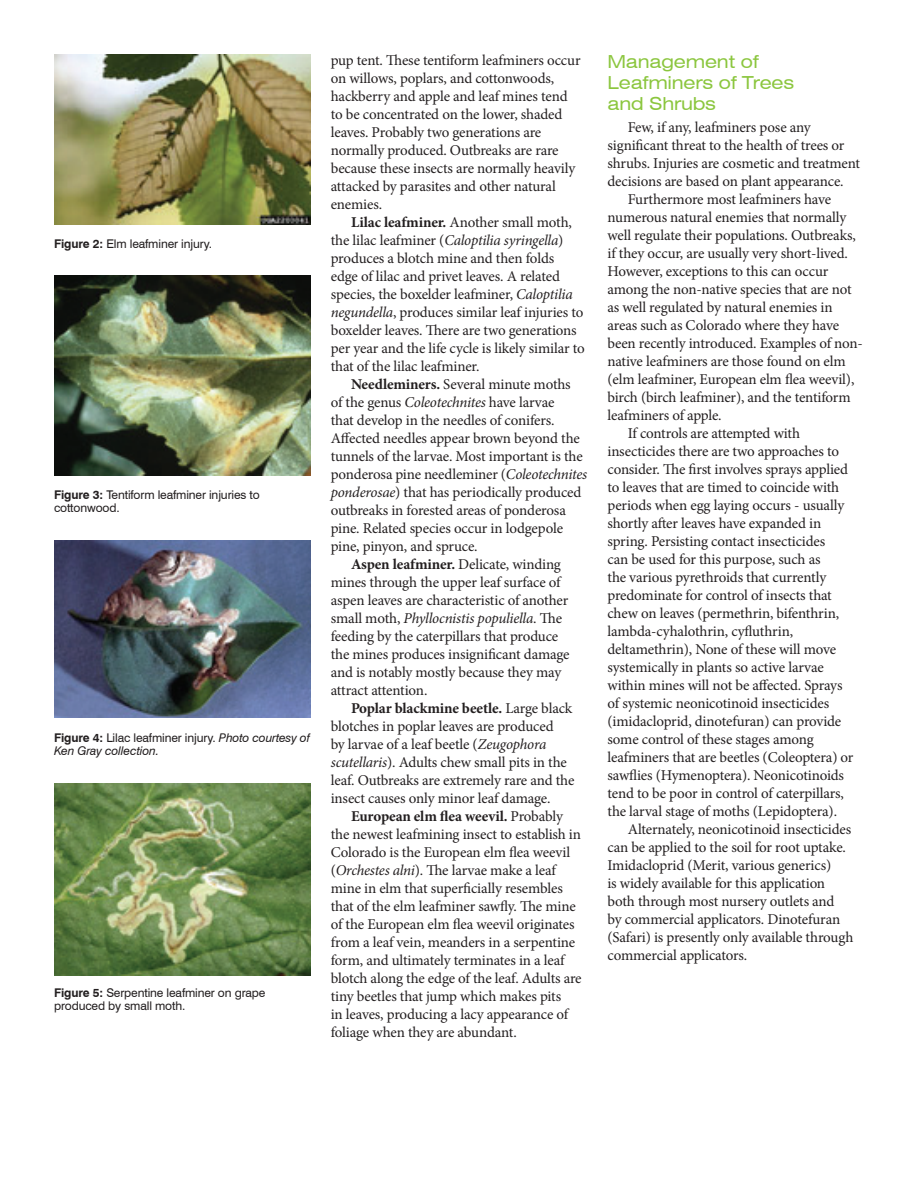
<style>
.page{position:relative;width:918px;height:1188px;background:#fff}
.page>*{position:absolute;margin:0;border:0;box-sizing:border-box;transform-origin:0 0}
.subhead_1{font:expanded 18px/21px "Swiss 721 BT";letter-spacing:-.01em;color:#8bc63e}
.body{font:15px/18px "Minion Pro";letter-spacing:-.01em;color:#231f20}
.figure_caption{font:12px/13.5px "Swiss 721 BT";letter-spacing:-.01em;color:#231f20}
.figure_caption-2{font:italic 12px/13.5px "Swiss 721 BT";letter-spacing:-.01em;color:#231f20}
.s1{font-weight:700}
.s2{font-weight:700;font-style:normal}
.s3{font-style:normal}
.s4{font-style:italic}
</style>
<div class="page">
<img style="left:54px;top:54px;width:256px;height:171px">
<img style="left:54px;top:276px;width:256px;height:199px">
<img style="left:54px;top:540px;width:256px;height:178px">
<img style="left:54px;top:783px;width:256px;height:193px">
<p class="figure_caption" style="left:54px;top:237px;width:160px"><span class="s1">Figure 2:</span> Elm leafminer injury.</p>
<p class="figure_caption" style="left:54px;top:488px;width:207px"><span class="s1">Figure 3:</span> Tentiform leafminer injuries to cottonwood.</p>
<p class="figure_caption-2" style="left:54px;top:731px;width:257px"><span class="s2">Figure 4:</span> <span class="s3">Lilac leafminer injury.</span> Photo courtesy of<br>Ken Gray collection.</p>
<p class="figure_caption" style="left:54px;top:986px;width:213px"><span class="s1">Figure 5:</span> Serpentine leafminer on grape produced by small moth.</p>
<p class="body" style="left:331px;top:51px;width:251px">pup tent. These tentiform leafminers occur on willows, poplars, and cottonwoods, hackberry and apple and leaf mines tend to be concentrated on the lower, shaded leaves. Probably two generations are normally produced. Outbreaks are rare because these insects are normally heavily attacked by parasites and other natural enemies.</p>
<p class="body" style="left:331px;top:213px;width:256px;text-indent:20px"><span class="s1">Lilac leafminer.</span> Another small moth, the lilac leafminer (<span class="s4">Caloptilia syringella</span>) produces a blotch mine and then folds edge of lilac and privet leaves. A related species, the boxelder leafminer, <span class="s4">Caloptilia negundella</span>, produces similar leaf injuries to boxelder leaves. There are two generations per year and the life cycle is likely similar to that of the lilac leafminer.</p>
<p class="body" style="left:331px;top:375px;width:258px;text-indent:20px"><span class="s1">Needleminers.</span> Several minute moths<br>of the genus <span class="s4">Coleotechnites</span> have larvae<br>that develop in the needles of conifers.<br>Affected needles appear brown beyond the tunnels of the larvae. Most important is the ponderosa pine needleminer (<span class="s4">Coleotechnites ponderosae</span>) that has periodically produced outbreaks in forested areas of ponderosa pine. Related species occur in lodgepole pine, pinyon, and spruce.</p>
<p class="body" style="left:331px;top:555px;width:240px;text-indent:20px"><span class="s1">Aspen leafminer.</span> Delicate, winding mines through the upper leaf surface of aspen leaves are characteristic of another small moth, <span class="s4">Phyllocnistis populiella</span>. The feeding by the caterpillars that produce the mines produces insignificant damage and is notably mostly because they may attract attention.</p>
<p class="body" style="left:331px;top:699px;width:245px;text-indent:20px"><span class="s1">Poplar blackmine beetle.</span> Large black blotches in poplar leaves are produced<br>by larvae of a leaf beetle (<span class="s4">Zeugophora scutellaris</span>). Adults chew small pits in the leaf. Outbreaks are extremely rare and the insect causes only minor leaf damage.</p>
<p class="body" style="left:331px;top:807px;width:252px;text-indent:20px"><span class="s1">European elm flea weevil.</span> Probably the newest leafmining insect to establish in Colorado is the European elm flea weevil (<span class="s4">Orchestes alni</span>). The larvae make a leaf mine in elm that superficially resembles that of the elm leafminer sawfly. The mine of the European elm flea weevil originates from a leaf vein, meanders in a serpentine form, and ultimately terminates in a leaf blotch along the edge of the leaf. Adults are tiny beetles that jump which makes pits<br>in leaves, producing a lacy appearance of foliage when they are abundant.</p>
<p class="subhead_1" style="left:608px;top:51px;width:188px">Management of<br>Leafminers of Trees and Shrubs</p>
<p class="body" style="left:608px;top:118px;width:254px;text-indent:20px">Few, if any, leafminers pose any significant threat to the health of trees or shrubs. Injuries are cosmetic and treatment decisions are based on plant appearance.</p>
<p class="body" style="left:608px;top:190px;width:257px;text-indent:20px">Furthermore most leafminers have numerous natural enemies that normally well regulate their populations. Outbreaks, if they occur, are usually very short-lived.<br>However, exceptions to this can occur among the non-native species that are not as well regulated by natural enemies in areas such as Colorado where they have been recently introduced. Examples of non&shy;native leafminers are those found on elm (elm leafminer, European elm flea weevil), birch (birch leafminer), and the tentiform leafminers of apple.</p>
<p class="body" style="left:608px;top:424px;width:248px;text-indent:20px">If controls are attempted with insecticides there are two approaches to consider. The first involves sprays applied to leaves that are timed to coincide with periods when egg laying occurs - usually shortly after leaves have expanded in spring. Persisting contact insecticides<br>can be used for this purpose, such as<br>the various pyrethroids that currently predominate for control of insects that chew on leaves (permethrin, bifenthrin, lambda-cyhalothrin, cyfluthrin, deltamethrin), None of these will move systemically in plants so active larvae within mines will not be affected. Sprays of systemic neonicotinoid insecticides (imidacloprid, dinotefuran) can provide some control of these stages among leafminers that are beetles (Coleoptera) or sawflies (Hymenoptera). Neonicotinoids tend to be poor in control of caterpillars, the larval stage of moths (Lepidoptera).</p>
<p class="body" style="left:608px;top:820px;width:247px;text-indent:20px">Alternately, neonicotinoid insecticides can be applied to the soil for root uptake.<br>Imidacloprid (Merit, various generics)<br>is widely available for this application both through most nursery outlets and<br>by commercial applicators. Dinotefuran (Safari) is presently only available through commercial applicators.</p>
</div>
